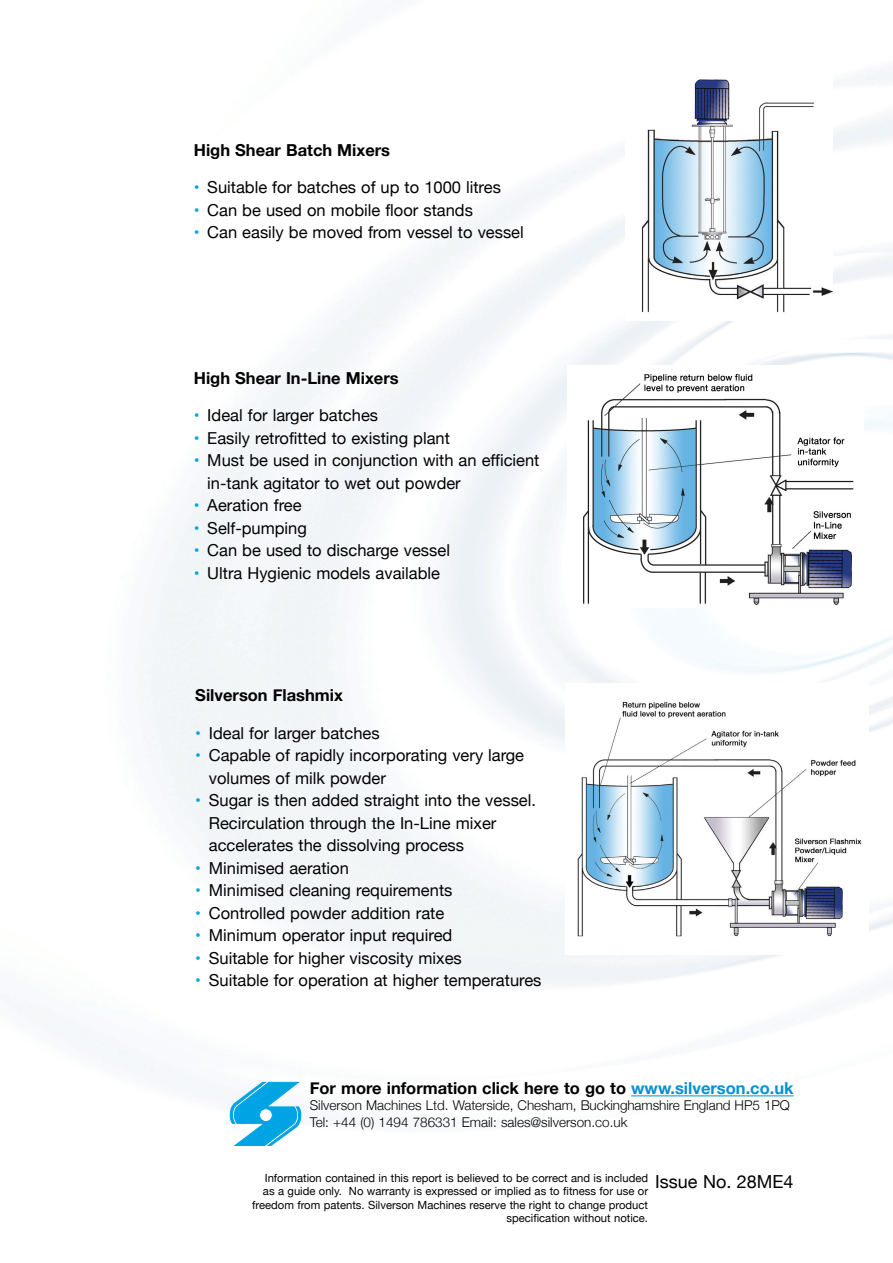
<style>
.page{position:relative;width:893px;height:1263px;background:#fff}
.page>*{position:absolute;margin:0;border:0;box-sizing:border-box;transform-origin:0 0}
.t1{font:18px "Helvetica Neue";color:#020203}
.t2{font:16.5px/22.5px "Helvetica Neue";color:#020203}
.Gillsans{font:700 16.5px "Helvetica Neue";color:#020203}
.t3{font:300 13.5px "Helvetica Neue";color:#020203}
.t4{font:11.25px/13.5px "Helvetica Neue";color:#020203;text-align:right}
.s1{color:#00a4e4}
.s2{color:#0093d1}
</style>
<div class="page">
<img style="left:15px;top:2px;width:878px;height:1144px">
<hr style="left:631px;top:1095px;width:163px;height:1px;background:#0093d1">
<svg style="left:230px;top:1081px;width:72px;height:64px"></svg>
<div style="left:259px;top:1109px;width:13px;height:12px;background:#fff;border-radius:50%"></div>
<div style="left:259px;top:1108px;width:14px;height:14px;border:1px solid #00a4e4;border-radius:50%"></div>
<img style="left:567px;top:366px;width:296px;height:242px">
<div style="left:565px;top:683px;width:304px;height:272px;background:#fff"></div>
<img style="left:577px;top:701px;width:285px;height:236px">
<img style="left:625px;top:63px;width:207px;height:258px">
<p class="Gillsans" style="left:194px;top:137px;width:198px">High Shear Batch Mixers</p>
<p class="t2" style="left:194px;top:177px;width:309px"><span class="s1">•</span> Suitable for batches of up to 1000 litres</p>
<p class="t2" style="left:194px;top:199px;width:281px"><span class="s1">•</span> Can be used on mobile floor stands</p>
<p class="t2" style="left:194px;top:222px;width:331px"><span class="s1">•</span> Can easily be moved from vessel to vessel</p>
<p class="Gillsans" style="left:194px;top:365px;width:206px">High Shear In-Line Mixers</p>
<p class="t2" style="left:194px;top:405px;width:186px"><span class="s1">•</span> Ideal for larger batches</p>
<p class="t2" style="left:194px;top:427px;width:258px"><span class="s1">•</span> Easily retrofitted to existing plant</p>
<p class="t2" style="left:194px;top:450px;width:347px"><span class="s1">•</span> Must be used in conjunction with an efficient</p>
<p class="t2" style="left:207px;top:472px;width:255px">in-tank agitator to wet out powder</p>
<p class="t2" style="left:194px;top:495px;width:109px"><span class="s1">•</span> Aeration free</p>
<p class="t2" style="left:194px;top:517px;width:115px"><span class="s1">•</span> Self-pumping</p>
<p class="t2" style="left:194px;top:540px;width:258px"><span class="s1">•</span> Can be used to discharge vessel</p>
<p class="t2" style="left:194px;top:562px;width:248px"><span class="s1">•</span> Ultra Hygienic models available</p>
<p class="Gillsans" style="left:195px;top:682px;width:149px">Silverson Flashmix</p>
<p class="t2" style="left:195px;top:722px;width:186px"><span class="s1">•</span> Ideal for larger batches</p>
<p class="t2" style="left:195px;top:745px;width:330px"><span class="s1">•</span> Capable of rapidly incorporating very large</p>
<p class="t2" style="left:209px;top:767px;width:179px">volumes of milk powder</p>
<p class="t2" style="left:209px;top:790px;width:329px;text-indent:-13px"><span class="s1">•</span> Sugar is then added straight into the vessel.<br>Recirculation through the In-Line mixer</p>
<p class="t2" style="left:209px;top:835px;width:257px">accelerates the dissolving process</p>
<p class="t2" style="left:195px;top:857px;width:155px"><span class="s1">•</span> Minimised aeration</p>
<p class="t2" style="left:195px;top:880px;width:259px"><span class="s1">•</span> Minimised cleaning requirements</p>
<p class="t2" style="left:195px;top:902px;width:250px"><span class="s1">•</span> Controlled powder addition rate</p>
<p class="t2" style="left:195px;top:925px;width:258px"><span class="s1">•</span> Minimum operator input required</p>
<p class="t2" style="left:195px;top:947px;width:268px"><span class="s1">•</span> Suitable for higher viscosity mixes</p>
<p class="t2" style="left:195px;top:970px;width:348px"><span class="s1">•</span> Suitable for operation at higher temperatures</p>
<p class="Gillsans" style="left:310px;top:1075px;width:485px">For more information click here to go to <span class="s2">www.silverson.co.uk</span></p>
<p class="t3" style="left:310px;top:1095px;width:482px">Silverson Machines Ltd. Waterside, Chesham, Buckinghamshire England HP5 1PQ</p>
<p class="t3" style="left:310px;top:1111px;width:319px">Tel: +44 (0) 1494 786331 Email: sales@silverson.co.uk</p>
<p class="t4" style="left:252px;top:1172px;width:397px">Information contained in this report is believed to be correct and is included as a guide only. No warranty is expressed or implied as to fitness for use or freedom from patents. Silverson Machines reserve the right to change product specification without notice.</p>
<p class="t1" style="left:655px;top:1169px;width:140px">Issue No. 28ME4</p>
</div>
